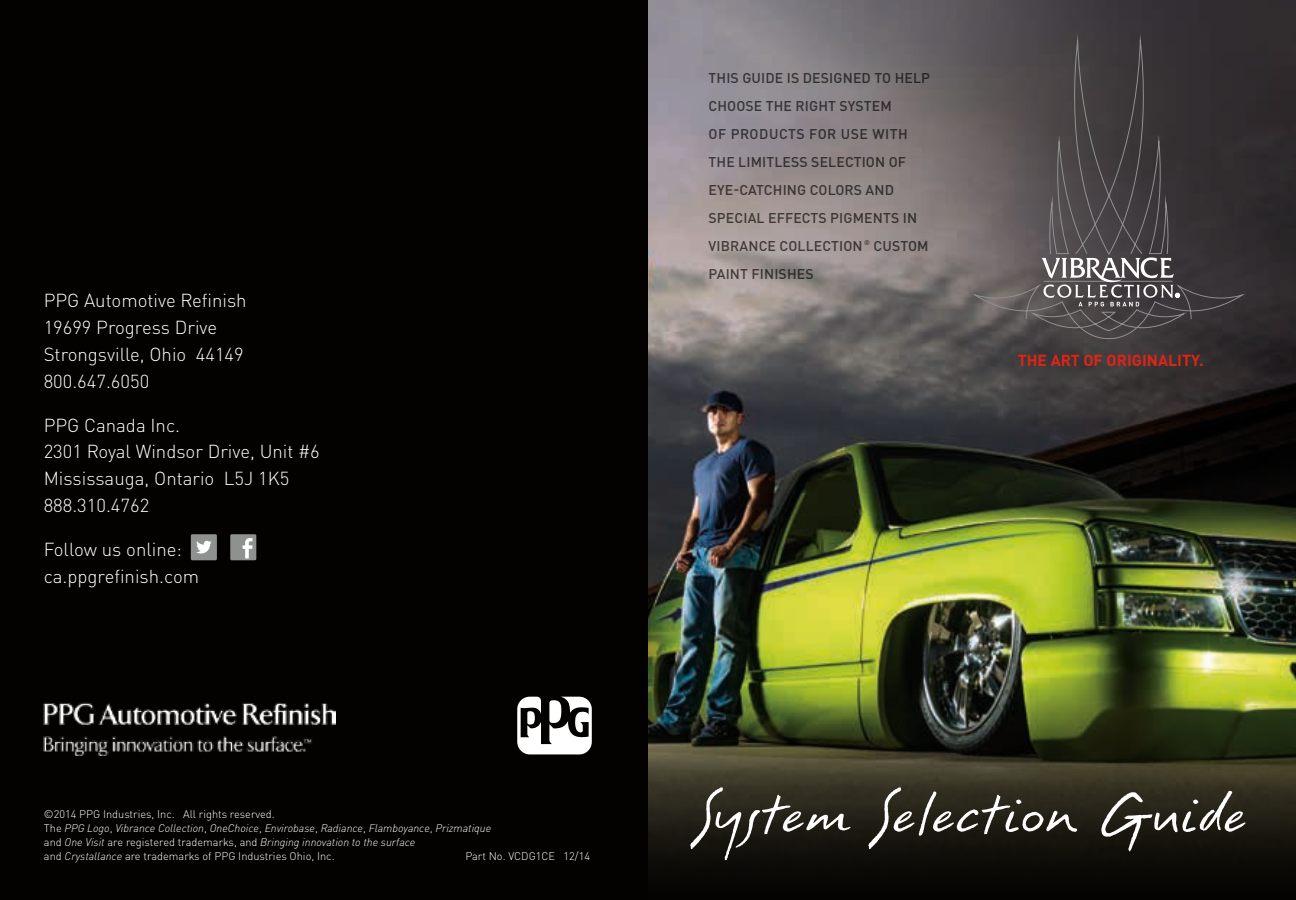
<style>
.page{position:relative;width:1296px;height:900px;background:#030201}
.page>*{position:absolute;margin:0;border:0;box-sizing:border-box;transform-origin:0 0}
.t1{font:76px "Erazure";letter-spacing:.025em;color:#fff}
.t2{font:300 18.6px/26.8px "DINOT";color:#fff}
.t3{font:700 15.8px "DINOT";color:#de2516}
.t4{font:500 14px/28px "DINOT";letter-spacing:.01em;color:#1c1c1a}
.t5{font:italic 300 11px/14px "DINOT";color:#fff}
.t6{font:300 11px "DINOT";color:#fff}
.s1{font-style:normal}
</style>
<div class="page">
<img style="left:648px;top:0;width:648px;height:866px">
<svg style="left:517px;top:697px;width:75px;height:57px"></svg>
<div style="left:230px;top:534px;width:26px;height:26px;background:#8f9191"></div>
<svg style="left:243px;top:538px;width:10px;height:20px"></svg>
<div style="left:191px;top:534px;width:26px;height:26px;background:#8f9191"></div>
<svg style="left:196px;top:541px;width:16px;height:13px"></svg>
<svg style="left:971px;top:32px;width:275px;height:307px;background:#4d484a"></svg>
<img style="left:43px;top:702px;width:292px;height:54px">
<h2 class="t2" style="left:44px;top:287px;width:205px">PPG Automotive Refinish<br>19699 Progress Drive<br>Strongsville, Ohio 44149<br>800.647.6050</h2>
<h2 class="t2" style="left:44px;top:411px;width:278px">PPG Canada Inc.<br>2301 Royal Windsor Drive, Unit #6<br>Mississauga, Ontario L5J 1K5<br>888.310.4762</h2>
<h2 class="t2" style="left:44px;top:535px;width:157px">Follow us online: ca.ppgrefinish.com</h2>
<p class="t5" style="left:44px;top:807px;width:449px"><span class="s1">©2014 PPG Industries, Inc. All rights reserved.<br>The</span> PPG Logo<span class="s1">,</span> Vibrance Collection<span class="s1">,</span> OneChoice<span class="s1">,</span> Envirobase<span class="s1">,</span> Radiance<span class="s1">,</span> Flamboyance<span class="s1">,</span> Prizmatique <span class="s1">and</span> One Visit <span class="s1">are registered trademarks, and</span> Bringing innovation to the surface<br><span class="s1">and</span> Crystallance <span class="s1">are trademarks of PPG Industries Ohio, Inc.</span></p>
<p class="t6" style="left:465px;top:850px;width:126px">Part No. VCDG1CE 12/14</p>
<p class="t4" style="left:709px;top:63px;width:223px">THIS GUIDE IS DESIGNED TO HELP<br>CHOOSE THE RIGHT SYSTEM<br>OF PRODUCTS FOR USE WITH<br>THE LIMITLESS SELECTION OF<br>EYE-CATCHING COLORS AND<br>SPECIAL EFFECTS PIGMENTS IN<br>VIBRANCE COLLECTION <sup>®</sup> CUSTOM<br>PAINT FINISHES</p>
<h3 class="t3" style="left:1018px;top:350px;width:187px">THE ART OF ORIGINALITY.</h3>
<h1 class="t1" style="left:693px;top:780px;width:554px">System Selection Guide</h1>
</div>
